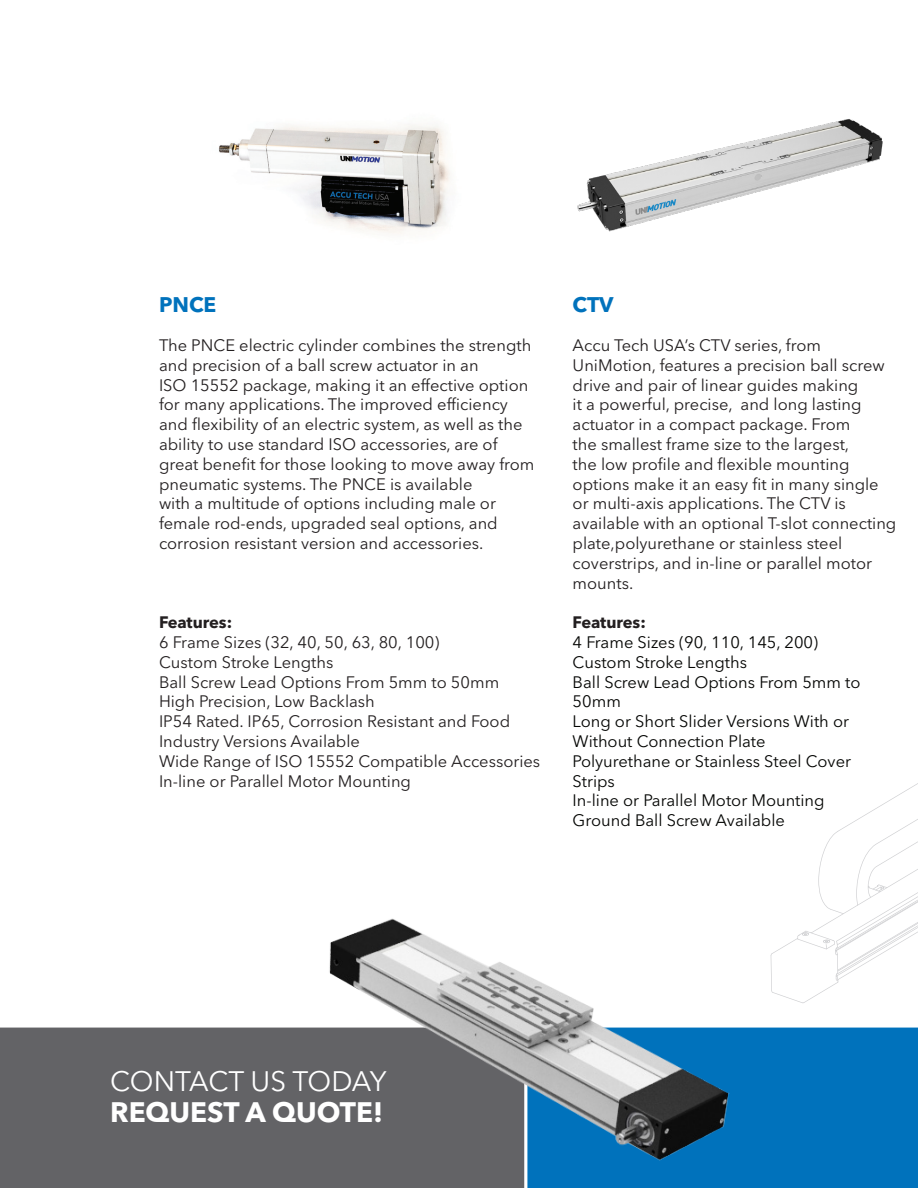
<style>
.page{position:relative;width:918px;height:1188px;background:#fff}
.page>*{position:absolute;margin:0;border:0;box-sizing:border-box;transform-origin:0 0}
.t1{font:27.9px "Avenir Next LT Pro";letter-spacing:-.01em;color:#fff}
.t2{font:700 27.9px "Avenir Next LT Pro";color:#fff}
.t3{font:700 21px "Avenir Next LT Pro";color:#0072bc}
.t4{font:16.5px/19.8px "Avenir Next LT Pro";color:#231f20}
.t5{font:16.5px/19.8px "Avenir Next LT Pro";color:#040503}
.t6{font:700 16.5px "Avenir Next LT Pro";letter-spacing:-.005em;color:#231f20}
</style>
<div class="page">
<svg style="left:797px;top:783px;width:121px;height:220px"></svg>
<div style="left:797px;top:1027px;width:121px;height:161px;background:#0072bc"></div>
<div style="left:0;top:1027px;width:272px;height:161px;background:#636366"></div>
<img style="left:218px;top:124px;width:232px;height:110px">
<img style="left:577px;top:119px;width:306px;height:113px">
<img style="left:272px;top:918px;width:525px;height:270px">
<p class="t3" style="left:159px;top:291px;width:59px">PNCE</p>
<p class="t3" style="left:573px;top:291px;width:43px">CTV</p>
<p class="t4" style="left:159px;top:335px;width:374px">The PNCE electric cylinder combines the strength and precision of a ball screw actuator in an</p>
<p class="t4" style="left:159px;top:375px;width:371px">ISO 15552 package, making it an effective option for many applications. The improved efficiency</p>
<p class="t4" style="left:159px;top:414px;width:365px">and flexibility of an electric system, as well as the ability to use standard ISO accessories, are of</p>
<p class="t4" style="left:159px;top:454px;width:377px">great benefit for those looking to move away from pneumatic systems. The PNCE is available</p>
<p class="t4" style="left:159px;top:494px;width:340px">with a multitude of options including male or female rod-ends, upgraded seal options, and</p>
<p class="t4" style="left:159px;top:533px;width:326px">corrosion resistant version and accessories.</p>
<p class="t4" style="left:573px;top:335px;width:325px">Accu Tech USA’s CTV series, from UniMotion, features a precision ball screw drive and pair of linear guides making<br>it a powerful, precise, and long lasting actuator in a compact package. From<br>the smallest frame size to the largest,<br>the low profile and flexible mounting options make it an easy fit in many single or multi-axis applications. The CTV is available with an optional T-slot connecting plate,polyurethane or stainless steel coverstrips, and in-line or parallel motor mounts.</p>
<p class="t6" style="left:573px;top:612px;width:75px">Features:</p>
<p class="t5" style="left:573px;top:632px;width:247px">4 Frame Sizes (90, 110, 145, 200)</p>
<p class="t5" style="left:573px;top:652px;width:176px">Custom Stroke Lengths</p>
<p class="t5" style="left:573px;top:672px;width:289px">Ball Screw Lead Options From 5mm to<br>50mm</p>
<p class="t5" style="left:573px;top:711px;width:278px">Long or Short Slider Versions With or<br>Without Connection Plate</p>
<p class="t5" style="left:573px;top:751px;width:280px">Polyurethane or Stainless Steel Cover<br>Strips</p>
<p class="t5" style="left:573px;top:791px;width:254px">In-line or Parallel Motor Mounting</p>
<p class="t5" style="left:573px;top:810px;width:214px">Ground Ball Screw Available</p>
<p class="t6" style="left:159px;top:612px;width:75px">Features:</p>
<p class="t4" style="left:159px;top:632px;width:282px">6 Frame Sizes (32, 40, 50, 63, 80, 100)</p>
<p class="t4" style="left:159px;top:652px;width:176px">Custom Stroke Lengths</p>
<p class="t4" style="left:159px;top:672px;width:342px">Ball Screw Lead Options From 5mm to 50mm</p>
<p class="t4" style="left:159px;top:692px;width:217px">High Precision, Low Backlash</p>
<p class="t4" style="left:159px;top:711px;width:353px">IP54 Rated. IP65, Corrosion Resistant and Food<br>Industry Versions Available</p>
<p class="t4" style="left:159px;top:751px;width:383px">Wide Range of ISO 15552 Compatible Accessories</p>
<p class="t4" style="left:159px;top:771px;width:254px">In-line or Parallel Motor Mounting</p>
<p class="t1" style="left:110px;top:1065px;width:278px">CONTACT US TODAY</p>
<p class="t2" style="left:110px;top:1096px;width:274px">REQUEST A QUOTE!</p>
</div>
